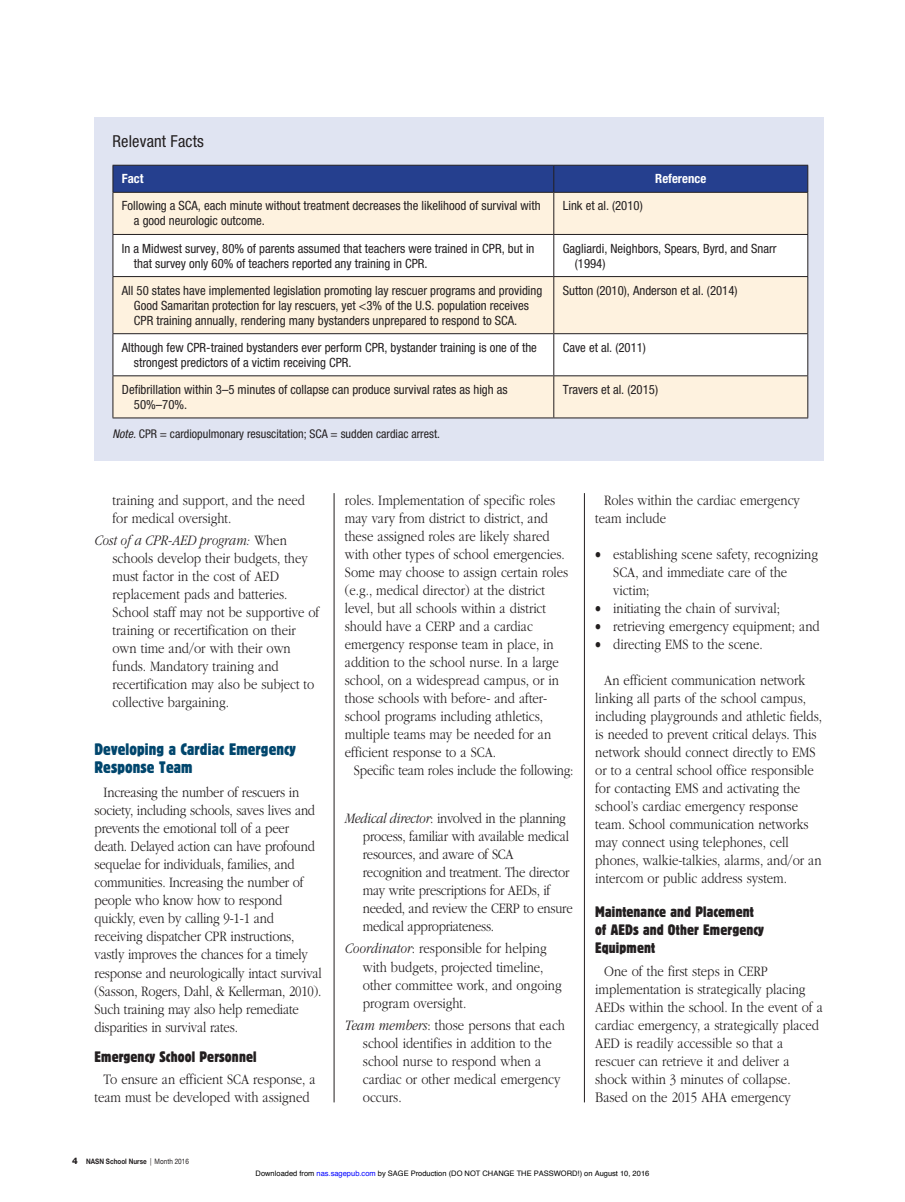
<style>
.page{position:relative;width:905px;height:1202px;background:#fff}
.page>*{position:absolute;margin:0;border:0;box-sizing:border-box;transform-origin:0 0}
.t1{font:condensed 16.5px/18px "Block BE";letter-spacing:.01em;color:#01466d}
.t2{font:condensed 16.5px "Helvetica Neue LT Std";letter-spacing:.01em;color:#231f20}
.t3{font:300 15px/18px "ITC Garamond Std";color:#231f20;scale:.85 1}
.t4{font:300 15px/18px "ITC Garamond Std";letter-spacing:-.02em;color:#231f20;scale:.85 1}
.t5{font:condensed 15px/18px "Block BE";letter-spacing:.01em;color:#231f20}
.t6{font:condensed 12.75px/15px "Helvetica Neue LT Std";color:#231f20}
.t7{font:700 condensed 12.75px "Helvetica Neue LT Std";color:#fff}
.t8{font:condensed 12px "Helvetica Neue LT Std";color:#231f20}
.t9{font:7.5px "Helvetica";color:#000}
.t10{font:700 7.5px "Helvetica Neue LT Std";color:#231f20;scale:.85 1}
.s1{font-style:italic}
.s2{font-weight:800;font-size:9px}
.s3{font-weight:400}
.s4{color:#00f}
</style>
<div class="page">
<hr style="left:584px;top:493px;width:1px;height:609px;background:#231f20">
<hr style="left:334px;top:493px;width:1px;height:609px;background:#231f20">
<div style="left:94px;top:117px;width:730px;height:343px;background:#e0e4f2"></div>
<div style="left:113px;top:193px;width:694px;height:224px;background:#fef2df"></div>
<svg style="left:113px;top:235px;width:694px;height:140px;background:#fdf9f1"></svg>
<hr style="left:112px;top:192px;width:442px;height:1px;background:#231f20">
<svg style="left:112px;top:165px;width:696px;height:27px;background:#253e8a"></svg>
<hr style="left:554px;top:192px;width:254px;height:1px;background:#231f20">
<hr style="left:112px;top:193px;width:1px;height:41px;background:#231f20">
<hr style="left:553px;top:193px;width:1px;height:41px;background:#231f20">
<hr style="left:807px;top:193px;width:1px;height:41px;background:#231f20">
<hr style="left:112px;top:234px;width:442px;height:1px;background:#231f20">
<hr style="left:112px;top:235px;width:1px;height:41px;background:#231f20">
<hr style="left:554px;top:234px;width:254px;height:1px;background:#231f20">
<hr style="left:553px;top:235px;width:1px;height:41px;background:#231f20">
<hr style="left:807px;top:235px;width:1px;height:41px;background:#231f20">
<hr style="left:112px;top:276px;width:442px;height:1px;background:#231f20">
<hr style="left:112px;top:277px;width:1px;height:56px;background:#231f20">
<hr style="left:554px;top:276px;width:254px;height:1px;background:#231f20">
<hr style="left:553px;top:277px;width:1px;height:56px;background:#231f20">
<hr style="left:807px;top:277px;width:1px;height:56px;background:#231f20">
<hr style="left:112px;top:333px;width:442px;height:1px;background:#231f20">
<hr style="left:112px;top:334px;width:1px;height:41px;background:#231f20">
<hr style="left:554px;top:333px;width:254px;height:1px;background:#231f20">
<hr style="left:553px;top:334px;width:1px;height:41px;background:#231f20">
<hr style="left:807px;top:334px;width:1px;height:41px;background:#231f20">
<hr style="left:112px;top:375px;width:442px;height:1px;background:#231f20">
<hr style="left:112px;top:376px;width:1px;height:41px;background:#231f20">
<hr style="left:112px;top:417px;width:442px;height:1px;background:#231f20">
<hr style="left:554px;top:375px;width:254px;height:1px;background:#231f20">
<hr style="left:553px;top:376px;width:1px;height:41px;background:#231f20">
<hr style="left:807px;top:376px;width:1px;height:41px;background:#231f20">
<hr style="left:554px;top:417px;width:254px;height:1px;background:#231f20">
<p class="t2" style="left:112px;top:131px;width:93px">Relevant Facts</p>
<p class="t7" style="left:122px;top:171px;width:23px">Fact</p>
<p class="t7" style="left:655px;top:171px;width:53px">Reference</p>
<p class="t6" style="left:134px;top:198px;width:408px;text-indent:-12px">Following a SCA, each minute without treatment decreases the likelihood of survival with a good neurologic outcome.</p>
<p class="t6" style="left:563px;top:198px;width:81px">Link et al. (2010)</p>
<p class="t6" style="left:134px;top:240px;width:402px;text-indent:-12px">In a Midwest survey, 80% of parents assumed that teachers were trained in CPR, but in that survey only 60% of teachers reported any training in CPR.</p>
<p class="t6" style="left:574px;top:240px;width:203px;text-indent:-12px">Gagliardi, Neighbors, Spears, Byrd, and Snarr (1994)</p>
<p class="t6" style="left:134px;top:282px;width:410px;text-indent:-12px">All 50 states have implemented legislation promoting lay rescuer programs and providing<br>Good Samaritan protection for lay rescuers, yet &lt;3% of the U.S. population receives<br>CPR training annually, rendering many bystanders unprepared to respond to SCA.</p>
<p class="t6" style="left:563px;top:282px;width:176px">Sutton (2010), Anderson et al. (2014)</p>
<p class="t6" style="left:134px;top:340px;width:404px;text-indent:-12px">Although few CPR-trained bystanders ever perform CPR, bystander training is one of the strongest predictors of a victim receiving CPR.</p>
<p class="t6" style="left:563px;top:340px;width:85px">Cave et al. (2011)</p>
<p class="t6" style="left:134px;top:382px;width:375px;text-indent:-12px">Defibrillation within 3–5 minutes of collapse can produce survival rates as high as<br>50%–70%.</p>
<p class="t6" style="left:563px;top:382px;width:97px">Travers et al. (2015)</p>
<p class="t8" style="left:112px;top:426px;width:329px"><span class="s1">Note.</span> CPR = cardiopulmonary resuscitation; SCA = sudden cardiac arrest.</p>
<p class="t3" style="left:112px;top:491px;width:228px">training and support, and the need for medical oversight.</p>
<p class="t3" style="left:112px;top:532px;width:245px;text-indent:-18px"><span class="s1">Cost of a CPR-AED program:</span> When schools develop their budgets, they must factor in the cost of AED replacement pads and batteries.<br>School staff may not be supportive of training or recertification on their own time and/or with their own funds. Mandatory training and recertification may also be subject to collective bargaining.</p>
<p class="t1" style="left:94px;top:740px;width:203px">Developing a Cardiac Emergency<br>Response Team</p>
<p class="t3" style="left:94px;top:784px;width:269px;text-indent:9px">Increasing the number of rescuers in society, including schools, saves lives and prevents the emotional toll of a peer death. Delayed action can have profound sequelae for individuals, families, and communities. Increasing the number of people who know how to respond quickly, even by calling 9-1-1 and receiving dispatcher CPR instructions, vastly improves the chances for a timely response and neurologically intact survival (Sasson, Rogers, Dahl, &amp; Kellerman, 2010).<br>Such training may also help remediate disparities in survival rates.</p>
<p class="t5" style="left:94px;top:1046px;width:163px">Emergency School Personnel</p>
<p class="t3" style="left:94px;top:1070px;width:261px;text-indent:9px">To ensure an efficient SCA response, a team must be developed with assigned</p>
<p class="t10" style="left:72px;top:1156px;width:139px"><span class="s2">4</span> NASN School Nurse <span class="s3">| Month 2016</span></p>
<p class="t3" style="left:345px;top:491px;width:264px">roles. Implementation of specific roles may vary from district to district, and these assigned roles are likely shared with other types of school emergencies.<br>Some may choose to assign certain roles (e.g., medical director) at the district level, but all schools within a district should have a CERP and a cardiac emergency response team in place, in addition to the school nurse. In a large school, on a widespread campus, or in those schools with before- and after&shy;school programs including athletics, multiple teams may be needed for an efficient response to a SCA.</p>
<p class="t3" style="left:354px;top:761px;width:260px">Specific team roles include the following:</p>
<p class="t4" style="left:363px;top:809px;width:248px;text-indent:-18px"><span class="s1">Medical director</span>: involved in the planning process, familiar with available medical resources, and aware of SCA recognition and treatment. The director may write prescriptions for AEDs, if needed, and review the CERP to ensure medical appropriateness.</p>
<p class="t3" style="left:363px;top:940px;width:235px;text-indent:-18px"><span class="s1">Coordinator</span>: responsible for helping with budgets, projected timeline, other committee work, and ongoing program oversight.</p>
<p class="t3" style="left:363px;top:1016px;width:239px;text-indent:-18px"><span class="s1">Team members</span>: those persons that each school identifies in addition to the school nurse to respond when a cardiac or other medical emergency occurs.</p>
<p class="t3" style="left:595px;top:491px;width:242px;text-indent:9px">Roles within the cardiac emergency team include</p>
<p class="t3" style="left:613px;top:545px;width:242px;text-indent:-18px">•• establishing scene safety, recognizing<br>SCA, and immediate care of the victim;</p>
<p class="t3" style="left:595px;top:599px;width:219px">•• initiating the chain of survival;</p>
<p class="t3" style="left:595px;top:617px;width:265px">•• retrieving emergency equipment; and</p>
<p class="t3" style="left:595px;top:635px;width:199px">•• directing EMS to the scene.</p>
<p class="t3" style="left:595px;top:671px;width:268px;text-indent:9px">An efficient communication network linking all parts of the school campus, including playgrounds and athletic fields, is needed to prevent critical delays. This network should connect directly to EMS or to a central school office responsible for contacting EMS and activating the school’s cardiac emergency response team. School communication networks may connect using telephones, cell phones, walkie-talkies, alarms, and/or an intercom or public address system.</p>
<p class="t5" style="left:595px;top:902px;width:170px">Maintenance and Placement of AEDs and Other Emergency<br>Equipment</p>
<p class="t3" style="left:595px;top:962px;width:269px;text-indent:9px">One of the first steps in CERP implementation is strategically placing AEDs within the school. In the event of a cardiac emergency, a strategically placed AED is readily accessible so that a rescuer can retrieve it and deliver a shock within 3 minutes of collapse.<br>Based on the 2015 AHA emergency</p>
<p class="t9" style="left:256px;top:1168px;width:395px">Downloaded from <span class="s4">nas.sagepub.com</span> by SAGE Production (DO NOT CHANGE THE PASSWORD!) on August 10, 2016</p>
</div>
